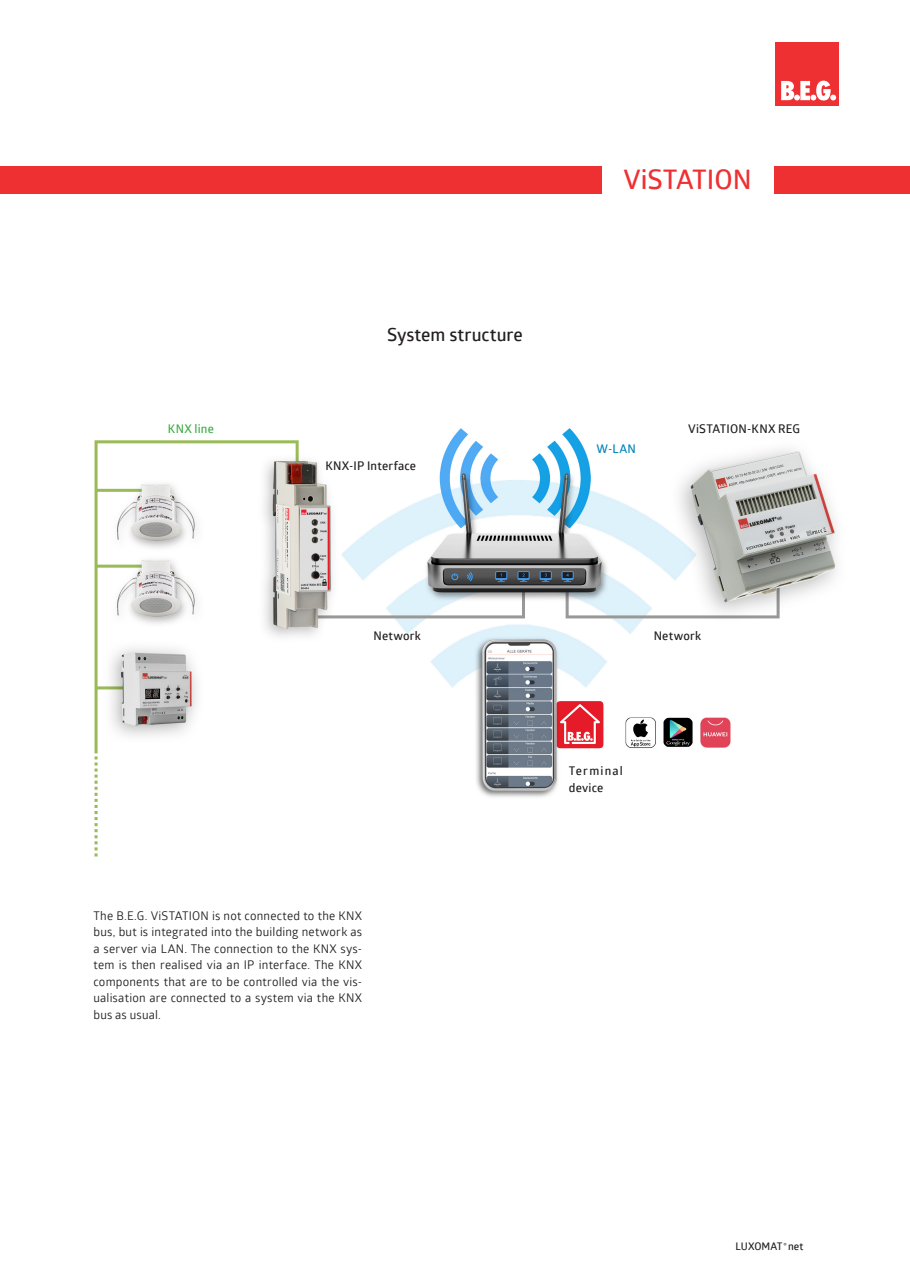
<style>
.page{position:relative;width:910px;height:1280px;background:#fff}
.page>*{position:absolute;margin:0;border:0;box-sizing:border-box;transform-origin:0 0}
.t1{font:600 27px "Glober";color:#ee3033}
.t2{font:600 18px "Glober";color:#231f20}
.t3{font:12px/16.5px "Glober";letter-spacing:.015em;color:#231f20;text-align:justify}
.t4{font:600 12px "Glober";letter-spacing:.015em;color:#231f20}
.t5{font:600 12px/16.5px "Glober";letter-spacing:.065em;color:#231f20}
.t6{font:600 12px "Glober";letter-spacing:.015em;color:#40ae49}
.t7{font:600 12px "Glober";color:#0083b6}
.t8{font:600 10.5px "Glober";color:#231f20}
</style>
<div class="page">
<div style="left:0;top:166px;width:9px;height:27px;background:#ee3033"></div>
<div style="left:9px;top:166px;width:901px;height:27px;background:#ee3033"></div>
<div style="left:775px;top:43px;width:64px;height:63px;background:#ee3033"></div>
<svg style="left:781px;top:81px;width:55px;height:20px"></svg>
<div style="left:602px;top:109px;width:172px;height:89px;background:#fff"></div>
<img style="left:94px;top:428px;width:743px;height:429px">
<p class="t6" style="left:168px;top:420px;width:47px">KNX line</p>
<h2 class="t2" style="left:387px;top:322px;width:137px">System structure</h2>
<p class="t4" style="left:325px;top:457px;width:92px">KNX-IP Interface</p>
<h1 class="t1" style="left:623px;top:161px;width:130px">ViSTATION</h1>
<p class="t7" style="left:597px;top:441px;width:41px">W-LAN</p>
<p class="t4" style="left:688px;top:420px;width:114px">ViSTATION-KNX REG</p>
<p class="t4" style="left:373px;top:627px;width:49px">Network</p>
<p class="t3" style="left:94px;top:906px;width:270px">The B.E.G. ViSTATION is not connected to the KNX bus, but is integrated into the building network as a server via LAN. The connection to the KNX sys&shy;tem is then realised via an IP interface. The KNX components that are to be controlled via the vis&shy;ualisation are connected to a system via the KNX bus as usual.</p>
<p class="t4" style="left:654px;top:627px;width:49px">Network</p>
<p class="t5" style="left:569px;top:762px;width:55px">Terminal device</p>
<p class="t8" style="left:735px;top:1239px;width:69px">LUXOMAT<sup>®</sup> net</p>
</div>
